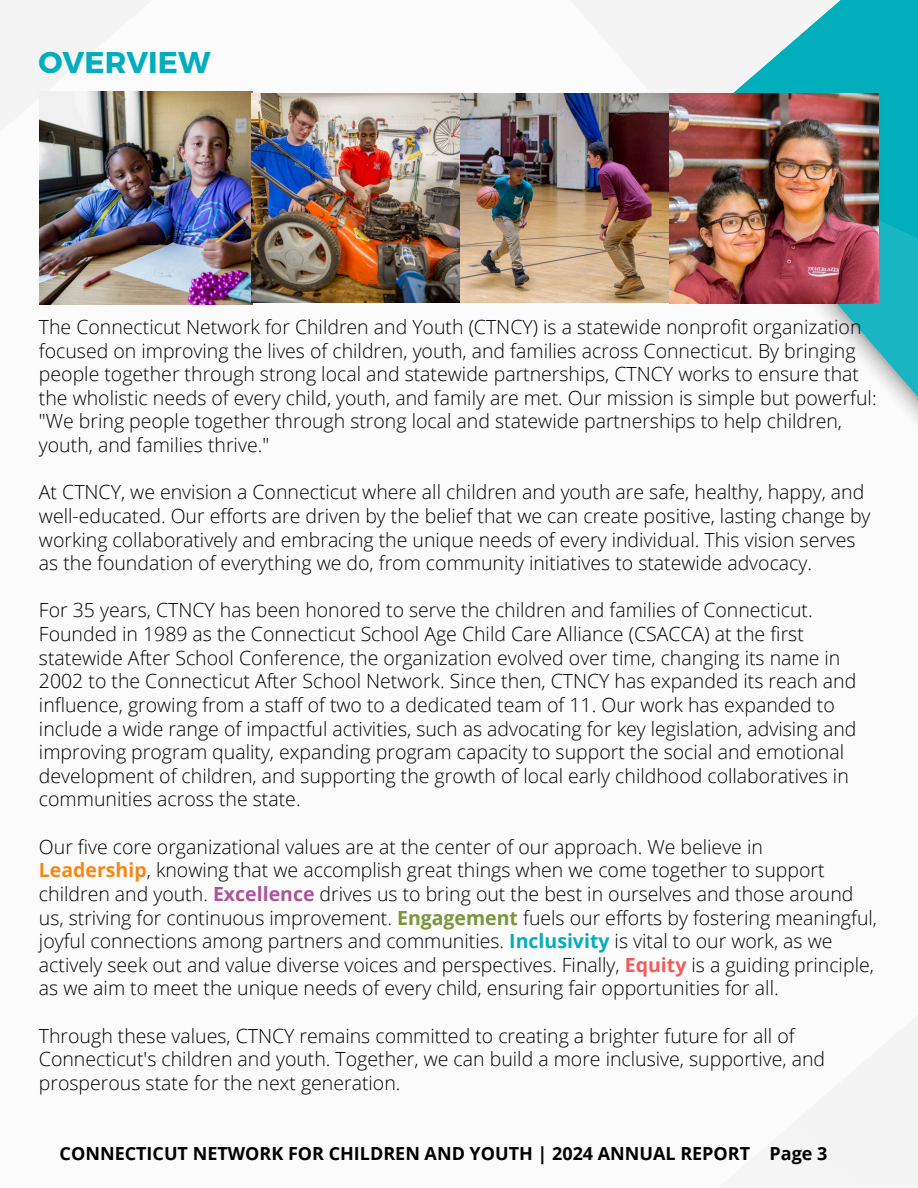
<style>
.page{position:relative;width:918px;height:1188px;background:#fff}
.page>*{position:absolute;margin:0;border:0;box-sizing:border-box;transform-origin:0 0}
.t1{font:700 30px "Montserrat";color:#02aebc}
.t2{font:300 19.5px/23.7px "Open Sans";color:#000}
.t3{font:700 18px "Open Sans";color:#000}
.s1{font-weight:700;color:#f28816}
.s2{font-weight:700;color:#aa549b}
.s3{font-weight:700;color:#79963a}
.s4{font-weight:700;color:#02aebc}
.s5{font-weight:700;color:#f15b5c}
</style>
<div class="page">
<svg style="left:0;top:0;width:688px;height:305px"></svg>
<svg style="left:688px;top:0;width:230px;height:1188px"></svg>
<svg style="left:687px;top:130px;width:231px;height:390px"></svg>
<img style="left:39px;top:92px;width:840px;height:212px">
<h1 class="t1" style="left:38px;top:43px;width:173px">OVERVIEW</h1>
<p class="t2" style="left:39px;top:315px;width:839px">The Connecticut Network for Children and Youth (CTNCY) is a statewide nonprofit organization focused on improving the lives of children, youth, and families across Connecticut. By bringing people together through strong local and statewide partnerships, CTNCY works to ensure that the wholistic needs of every child, youth, and family are met. Our mission is simple but powerful: "We bring people together through strong local and statewide partnerships to help children, youth, and families thrive."</p>
<p class="t2" style="left:39px;top:480px;width:833px">At CTNCY, we envision a Connecticut where all children and youth are safe, healthy, happy, and well-educated. Our efforts are driven by the belief that we can create positive, lasting change by working collaboratively and embracing the unique needs of every individual. This vision serves as the foundation of everything we do, from community initiatives to statewide advocacy.</p>
<p class="t2" style="left:39px;top:598px;width:819px">For 35 years, CTNCY has been honored to serve the children and families of Connecticut.<br>Founded in 1989 as the Connecticut School Age Child Care Alliance (CSACCA) at the first statewide After School Conference, the organization evolved over time, changing its name in 2002 to the Connecticut After School Network. Since then, CTNCY has expanded its reach and influence, growing from a staff of two to a dedicated team of 11. Our work has expanded to include a wide range of impactful activities, such as advocating for key legislation, advising and improving program quality, expanding program capacity to support the social and emotional development of children, and supporting the growth of local early childhood collaboratives in communities across the state.</p>
<p class="t2" style="left:39px;top:834px;width:840px">Our five core organizational values are at the center of our approach. We believe in <span class="s1">Leadership</span>, knowing that we accomplish great things when we come together to support children and youth. <span class="s2">Excellence</span> drives us to bring out the best in ourselves and those around us, striving for continuous improvement. <span class="s3">Engagement</span> fuels our efforts by fostering meaningful, joyful connections among partners and communities. <span class="s4">Inclusivity</span> is vital to our work, as we actively seek out and value diverse voices and perspectives. Finally, <span class="s5">Equity</span> is a guiding principle, as we aim to meet the unique needs of every child, ensuring fair opportunities for all.</p>
<p class="t2" style="left:39px;top:1023px;width:788px">Through these values, CTNCY remains committed to creating a brighter future for all of<br>Connecticut's children and youth. Together, we can build a more inclusive, supportive, and prosperous state for the next generation.</p>
<p class="t3" style="left:60px;top:1141px;width:769px">CONNECTICUT NETWORK FOR CHILDREN AND YOUTH | 2024 ANNUAL REPORT Page 3</p>
</div>
